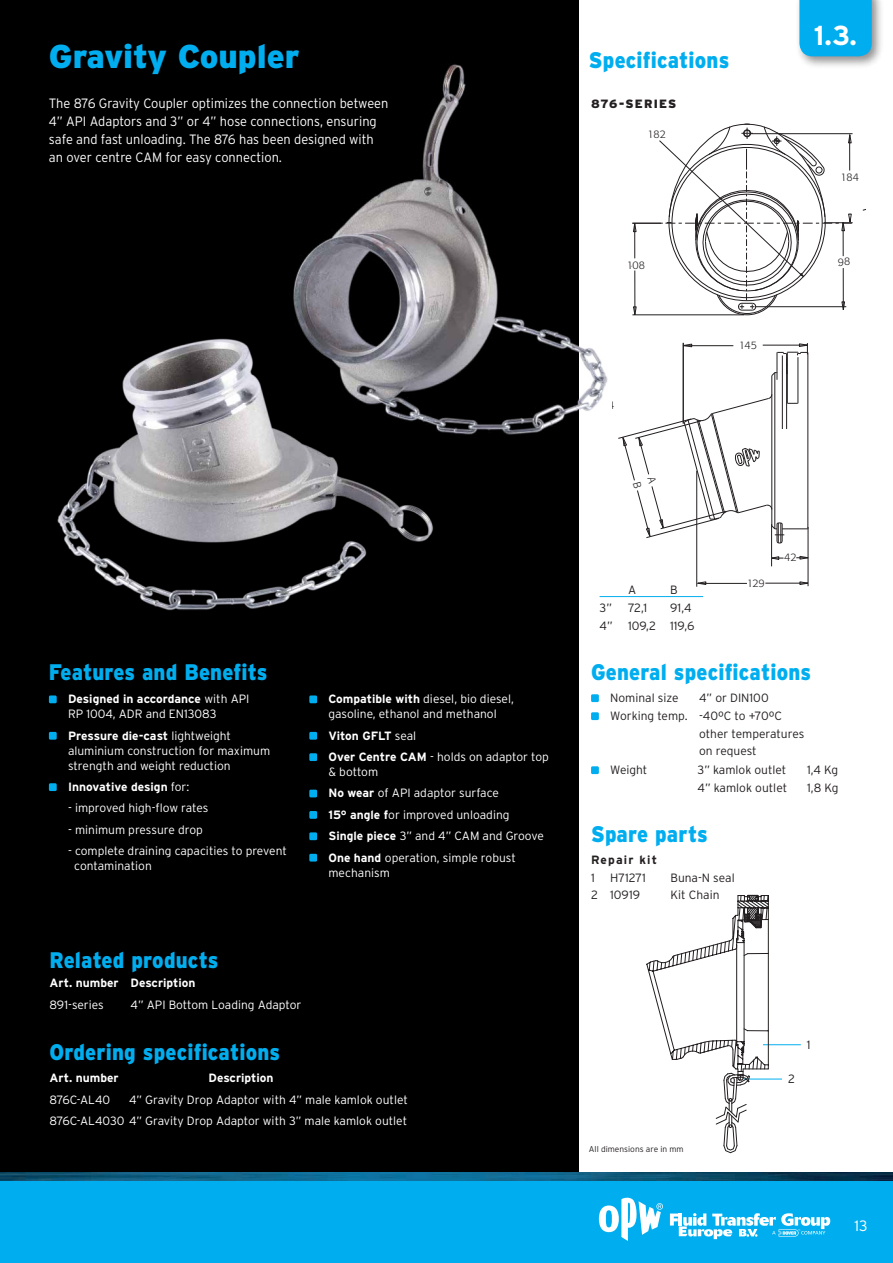
<style>
.page{position:relative;width:893px;height:1263px;background:#fff}
.page>*{position:absolute;margin:0;border:0;box-sizing:border-box;transform-origin:0 0}
.t1{font:900 33px "Interstate";color:#00aeef}
.t2{font:700 27.45px "Interstate";color:#fff}
.t3{font:900 22.5px "Interstate";letter-spacing:.01em;color:#00aeef;scale:.9 1}
.t4{font:300 15px "Interstate";color:#fff}
.t5{font:300 13.5px/18px "Interstate";color:#fff;scale:.95 1}
.t6{font:300 12px/15px "Interstate";color:#fff}
.t7{font:300 12px "Interstate";color:#231f20}
.t8{font:700 12px/21.5px "Interstate";color:#fff}
.t9{font:900 12px "Interstate";letter-spacing:.085em;color:#231f20}
.t10{font:700 12px "Interstate";letter-spacing:.1em;color:#231f20}
.t11{font:300 10.8px "Formata";letter-spacing:-.02em;color:#231f20}
.t12{font:300 8.4px "Interstate";color:#231f20}
.s1{font-weight:700}
.s2{font-weight:300}
</style>
<div class="page">
<div style="left:0;top:0;width:578px;height:1263px;background:#000001"></div>
<div style="left:0;top:1172px;width:893px;height:91px;background:#00aeef"></div>
<svg style="left:599px;top:1198px;width:64px;height:43px"></svg>
<svg style="left:670px;top:1213px;width:160px;height:26px"></svg>
<img style="left:0;top:1172px;width:893px;height:9px">
<img style="left:293px;top:56px;width:315px;height:399px">
<img style="left:57px;top:309px;width:403px;height:302px">
<hr style="left:632px;top:315px;width:112px;height:1px;background:#231f20">
<hr style="left:771px;top:376px;width:1px;height:150px;background:#231f20">
<hr style="left:774px;top:373px;width:1px;height:156px;background:#231f20">
<hr style="left:782px;top:355px;width:1px;height:74px;background:#231f20">
<hr style="left:786px;top:354px;width:1px;height:75px;background:#231f20">
<hr style="left:787px;top:352px;width:1px;height:51px;background:#231f20">
<hr style="left:798px;top:357px;width:1px;height:46px;background:#231f20">
<hr style="left:807px;top:353px;width:1px;height:176px;background:#231f20">
<svg style="left:796px;top:556px;width:12px;height:4px"></svg>
<svg style="left:772px;top:556px;width:11px;height:4px"></svg>
<hr style="left:808px;top:527px;width:1px;height:59px;background:#231f20">
<svg style="left:697px;top:581px;width:9px;height:4px"></svg>
<hr style="left:697px;top:583px;width:50px;height:1px;background:#231f20">
<svg style="left:799px;top:581px;width:9px;height:4px"></svg>
<hr style="left:765px;top:583px;width:43px;height:1px;background:#231f20">
<hr style="left:696px;top:471px;width:1px;height:116px;background:#231f20">
<hr style="left:683px;top:343px;width:1px;height:81px;background:#231f20">
<svg style="left:683px;top:344px;width:9px;height:3px"></svg>
<hr style="left:683px;top:345px;width:50px;height:1px;background:#231f20">
<svg style="left:771px;top:343px;width:38px;height:37px"></svg>
<hr style="left:763px;top:345px;width:44px;height:1px;background:#231f20">
<hr style="left:771px;top:524px;width:1px;height:42px;background:#231f20">
<div style="left:591px;top:694px;width:8px;height:8px;background:#00aeef;border-radius:2px"></div>
<div style="left:591px;top:712px;width:8px;height:8px;background:#00aeef;border-radius:2px"></div>
<div style="left:591px;top:766px;width:8px;height:8px;background:#00aeef;border-radius:2px"></div>
<hr style="left:600px;top:596px;width:103px;height:1px;background:#00aeef">
<hr style="left:763px;top:1044px;width:38px;height:1px;background:#00aeef">
<hr style="left:744px;top:1079px;width:38px;height:1px;background:#00aeef">
<svg style="left:646px;top:894px;width:123px;height:259px"></svg>
<div style="left:49px;top:695px;width:8px;height:8px;background:#00aeef;border-radius:2px"></div>
<div style="left:49px;top:732px;width:8px;height:8px;background:#00aeef;border-radius:2px"></div>
<div style="left:49px;top:783px;width:8px;height:8px;background:#00aeef;border-radius:2px"></div>
<div style="left:309px;top:695px;width:8px;height:8px;background:#00aeef;border-radius:2px"></div>
<div style="left:309px;top:732px;width:8px;height:8px;background:#00aeef;border-radius:2px"></div>
<div style="left:309px;top:753px;width:8px;height:8px;background:#00aeef;border-radius:2px"></div>
<div style="left:309px;top:790px;width:8px;height:7px;background:#00aeef;border-radius:2px"></div>
<div style="left:309px;top:811px;width:8px;height:8px;background:#00aeef;border-radius:2px"></div>
<div style="left:309px;top:832px;width:8px;height:8px;background:#00aeef;border-radius:2px"></div>
<div style="left:309px;top:854px;width:8px;height:7px;background:#00aeef;border-radius:2px"></div>
<div style="left:795px;top:0;width:89px;height:69px;background:#231f20;opacity:.5"></div>
<div style="left:799px;top:0;width:73px;height:56px;background:#00aeef"></div>
<svg style="left:631px;top:123px;width:235px;height:192px"></svg>
<svg style="left:618px;top:394px;width:190px;height:150px"></svg>
<h1 class="t1" style="left:49px;top:37px;width:252px">Gravity Coupler</h1>
<p class="t5" style="left:49px;top:94px;width:359px">The 876 Gravity Coupler optimizes the connection between 4” API Adaptors and 3” or 4” hose connections, ensuring safe and fast unloading. The 876 has been designed with an over centre CAM for easy connection.</p>
<h3 class="t3" style="left:589px;top:47px;width:158px">Specifications</h3>
<p class="t9" style="left:591px;top:97px;width:85px">876-seri es</p>
<h2 class="t2" style="left:814px;top:20px;width:44px">1.3.</h2>
<p class="t11" style="left:739px;top:339px;width:20px">145</p>
<h3 class="t3" style="left:49px;top:659px;width:244px">Features and Benefits</h3>
<p class="t6" style="left:68px;top:691px;width:183px"><span class="s1">Designed in accordance</span> with API<br>RP 1004, ADR and EN13083</p>
<p class="t6" style="left:68px;top:728px;width:204px"><span class="s1">Pressure die-cast</span> lightweight aluminium construction for maximum strength and weight reduction</p>
<p class="t8" style="left:68px;top:776px;width:123px">Innovative design <span class="s2">for:</span></p>
<p class="t6" style="left:68px;top:801px;width:142px">- improved high-flow rates</p>
<p class="t6" style="left:68px;top:822px;width:136px">- minimum pressure drop</p>
<p class="t6" style="left:74px;top:843px;width:214px;text-indent:-6px">- complete draining capacities to prevent contamination</p>
<p class="t6" style="left:328px;top:691px;width:187px"><span class="s1">Compatible with</span> diesel, bio diesel, gasoline, ethanol and methanol</p>
<p class="t8" style="left:328px;top:725px;width:222px">Viton GFLT <span class="s2">seal<br></span>Over Centre CAM <span class="s2">- holds on adaptor top</span></p>
<p class="t6" style="left:328px;top:761px;width:217px;line-height:21.5px">&amp; bottom<br><span class="s1">No wear</span> of API adaptor surface<br><span class="s1">15° angle f</span>or improved unloading<br><span class="s1">Single piece</span> 3” and 4” CAM and Groove<br><span class="s1">One hand</span> operation, simple robust</p>
<p class="t6" style="left:328px;top:865px;width:63px">mechanism</p>
<h3 class="t3" style="left:50px;top:947px;width:189px">Related products</h3>
<p class="t8" style="left:50px;top:972px;width:148px">Art. number Description</p>
<p class="t6" style="left:50px;top:997px;width:56px">891-series</p>
<p class="t6" style="left:131px;top:997px;width:172px">4” API Bottom Loading Adaptor</p>
<h3 class="t3" style="left:50px;top:1039px;width:258px">Ordering specifications</h3>
<p class="t8" style="left:50px;top:1067px;width:71px">Art. number</p>
<p class="t8" style="left:209px;top:1067px;width:67px">Description</p>
<p class="t6" style="left:50px;top:1092px;width:62px">876C-AL40</p>
<p class="t6" style="left:50px;top:1089px;width:360px;line-height:21.3px;text-align:right">4” Gravity Drop Adaptor with 4” male kamlok outlet<br>876C-AL4030 4” Gravity Drop Adaptor with 3” male kamlok outlet</p>
<p class="t7" style="left:628px;top:583px;width:10px">A</p>
<p class="t7" style="left:670px;top:583px;width:9px">B</p>
<p class="t7" style="left:600px;top:601px;width:14px">3”</p>
<p class="t7" style="left:628px;top:601px;width:21px">72,1</p>
<p class="t7" style="left:670px;top:601px;width:23px">91,4</p>
<p class="t7" style="left:600px;top:619px;width:15px">4”</p>
<p class="t7" style="left:628px;top:619px;width:68px">109,2 119,6</p>
<p class="t11" style="left:747px;top:577px;width:20px">129</p>
<p class="t11" style="left:784px;top:551px;width:14px">42</p>
<h3 class="t3" style="left:591px;top:659px;width:246px">General specifications</h3>
<p class="t7" style="left:610px;top:691px;width:70px">Nominal size</p>
<p class="t7" style="left:699px;top:691px;width:71px">4” or DIN100</p>
<p class="t7" style="left:610px;top:709px;width:173px">Working temp. -40ºC to +70ºC</p>
<p class="t7" style="left:699px;top:727px;width:107px">other temperatures</p>
<p class="t7" style="left:699px;top:744px;width:59px">on request</p>
<p class="t7" style="left:610px;top:763px;width:39px">Weight</p>
<p class="t7" style="left:698px;top:763px;width:90px">3” kamlok outlet</p>
<p class="t7" style="left:807px;top:763px;width:33px">1,4 Kg</p>
<p class="t7" style="left:698px;top:781px;width:91px">4” kamlok outlet</p>
<p class="t7" style="left:807px;top:781px;width:33px">1,8 Kg</p>
<h3 class="t3" style="left:591px;top:821px;width:131px">Spare parts</h3>
<p class="t10" style="left:591px;top:853px;width:68px">Repair kit</p>
<p class="t7" style="left:591px;top:871px;width:5px">1</p>
<p class="t7" style="left:610px;top:871px;width:37px">H71271</p>
<p class="t7" style="left:671px;top:871px;width:66px">Buna-N seal</p>
<p class="t7" style="left:591px;top:888px;width:51px">2 10919</p>
<p class="t7" style="left:671px;top:888px;width:50px">Kit Chain</p>
<p class="t12" style="left:589px;top:1145px;width:96px">All dimensions are in mm</p>
<p class="t7" style="left:788px;top:1072px;width:8px">2</p>
<p class="t7" style="left:807px;top:1038px;width:5px">1</p>
<p class="t4" style="left:854px;top:1217px;width:15px">13</p>
</div>
